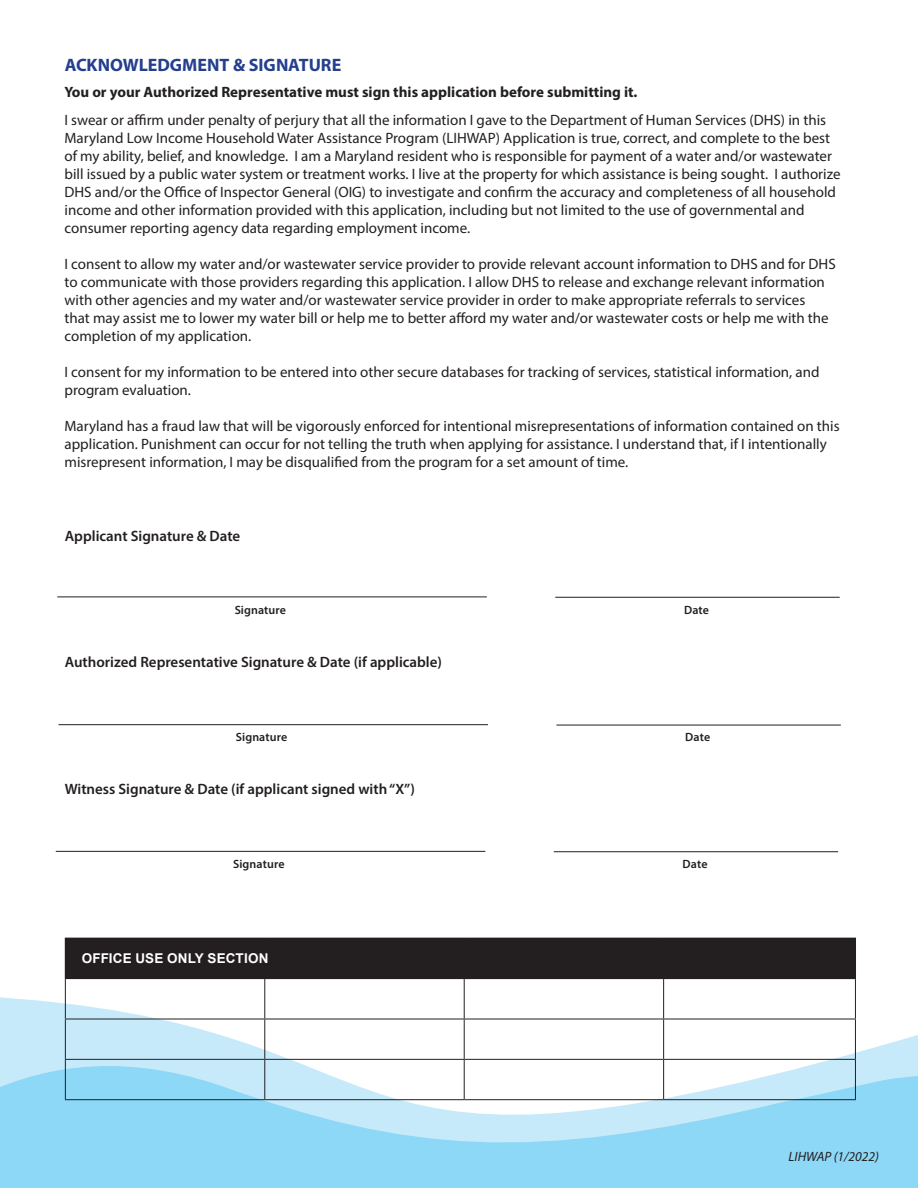
<style>
.page{position:relative;width:918px;height:1188px;background:#fff}
.page>*{position:absolute;margin:0;border:0;box-sizing:border-box;transform-origin:0 0}
.t1{font:700 18px "Myriad Pro";color:#253f8e}
.t2{font:15px/18px "Myriad Pro";color:#231f20}
.t3{font:600 15px "Myriad Pro";color:#231f20}
.t4{font:700 15px "Myriad Pro";color:#231f20}
.t5{font:700 13.5px "Arial";letter-spacing:.01em;color:#fff}
.t6{font:italic 13.5px "Myriad Pro";color:#231f20}
.t7{font:600 12px "Myriad Pro";letter-spacing:.01em;color:#231f20}
</style>
<div class="page">
<svg style="left:0;top:996px;width:918px;height:52px"></svg>
<svg style="left:0;top:1048px;width:918px;height:140px;fill:#8dd7f7"></svg>
<div style="left:65px;top:938px;width:790px;height:41px;background:#231f20"></div>
<hr style="left:664px;top:938px;width:192px;height:1px;background:#231f20">
<hr style="left:855px;top:939px;width:1px;height:39px;background:#231f20">
<hr style="left:664px;top:978px;width:192px;height:1px;background:#231f20">
<hr style="left:65px;top:979px;width:1px;height:40px;background:#231f20">
<hr style="left:264px;top:979px;width:1px;height:40px;background:#231f20">
<hr style="left:464px;top:979px;width:1px;height:40px;background:#231f20">
<hr style="left:663px;top:979px;width:1px;height:40px;background:#231f20">
<hr style="left:855px;top:979px;width:1px;height:40px;background:#231f20">
<hr style="left:65px;top:1019px;width:200px;height:1px;background:#231f20">
<hr style="left:65px;top:1019px;width:1px;height:40px;background:#231f20">
<hr style="left:265px;top:1019px;width:199px;height:1px;background:#231f20">
<hr style="left:264px;top:1019px;width:1px;height:40px;background:#231f20">
<hr style="left:464px;top:1019px;width:200px;height:1px;background:#231f20">
<hr style="left:464px;top:1019px;width:1px;height:40px;background:#231f20">
<hr style="left:664px;top:1019px;width:192px;height:1px;background:#231f20">
<hr style="left:663px;top:1019px;width:1px;height:40px;background:#231f20">
<hr style="left:855px;top:1019px;width:1px;height:40px;background:#231f20">
<hr style="left:65px;top:1059px;width:200px;height:1px;background:#231f20">
<hr style="left:65px;top:1060px;width:1px;height:39px;background:#231f20">
<hr style="left:265px;top:1059px;width:199px;height:1px;background:#231f20">
<hr style="left:264px;top:1060px;width:1px;height:39px;background:#231f20">
<hr style="left:464px;top:1059px;width:200px;height:1px;background:#231f20">
<hr style="left:464px;top:1060px;width:1px;height:39px;background:#231f20">
<hr style="left:664px;top:1059px;width:192px;height:1px;background:#231f20">
<hr style="left:663px;top:1060px;width:1px;height:39px;background:#231f20">
<hr style="left:855px;top:1060px;width:1px;height:39px;background:#231f20">
<hr style="left:65px;top:1099px;width:200px;height:1px;background:#231f20">
<hr style="left:265px;top:1099px;width:199px;height:1px;background:#231f20">
<hr style="left:464px;top:1099px;width:200px;height:1px;background:#231f20">
<hr style="left:664px;top:1099px;width:192px;height:1px;background:#231f20">
<hr style="left:57px;top:597px;width:430px;height:1px;background:#231f20">
<hr style="left:555px;top:597px;width:285px;height:1px;background:#231f20">
<hr style="left:58px;top:724px;width:430px;height:1px;background:#231f20">
<hr style="left:556px;top:725px;width:285px;height:1px;background:#231f20">
<hr style="left:56px;top:851px;width:429px;height:1px;background:#231f20">
<hr style="left:554px;top:851px;width:284px;height:1px;background:#231f20">
<p class="t1" style="left:65px;top:53px;width:278px">ACKNOWLEDGMENT &amp; SIGNATURE</p>
<p class="t4" style="left:64px;top:82px;width:575px">You or your Authorized Representative must sign this application before submitting it.</p>
<p class="t2" style="left:64px;top:111px;width:778px">I swear or affirm under penalty of perjury that all the information I gave to the Department of Human Services (DHS) in this Maryland Low Income Household Water Assistance Program (LIHWAP) Application is true, correct, and complete to the best of my ability, belief, and knowledge. I am a Maryland resident who is responsible for payment of a water and/or wastewater bill issued by a public water system or treatment works. I live at the property for which assistance is being sought. I authorize DHS and/or the Office of Inspector General (OIG) to investigate and confirm the accuracy and completeness of all household income and other information provided with this application, including but not limited to the use of governmental and consumer reporting agency data regarding employment income.</p>
<p class="t2" style="left:64px;top:255px;width:773px">I consent to allow my water and/or wastewater service provider to provide relevant account information to DHS and for DHS to communicate with those providers regarding this application. I allow DHS to release and exchange relevant information with other agencies and my water and/or wastewater service provider in order to make appropriate referrals to services<br>that may assist me to lower my water bill or help me to better afford my water and/or wastewater costs or help me with the completion of my application.</p>
<p class="t2" style="left:64px;top:363px;width:757px">I consent for my information to be entered into other secure databases for tracking of services, statistical information, and program evaluation.</p>
<p class="t2" style="left:64px;top:417px;width:777px">Maryland has a fraud law that will be vigorously enforced for intentional misrepresentations of information contained on this application. Punishment can occur for not telling the truth when applying for assistance. I understand that, if I intentionally misrepresent information, I may be disqualified from the program for a set amount of time.</p>
<p class="t3" style="left:65px;top:526px;width:177px">Applicant Signature &amp; Date</p>
<p class="t7" style="left:235px;top:602px;width:53px">Signature</p>
<p class="t7" style="left:684px;top:602px;width:26px">Date</p>
<p class="t3" style="left:65px;top:653px;width:379px">Authorized Representative Signature &amp; Date (if applicable)</p>
<p class="t7" style="left:236px;top:730px;width:53px">Signature</p>
<p class="t7" style="left:685px;top:730px;width:26px">Date</p>
<p class="t3" style="left:65px;top:780px;width:352px">Witness Signature &amp; Date (if applicant signed with “X”)</p>
<p class="t7" style="left:233px;top:856px;width:53px">Signature</p>
<p class="t7" style="left:683px;top:856px;width:26px">Date</p>
<p class="t5" style="left:82px;top:950px;width:188px">OFFICE USE ONLY SECTION</p>
<p class="t6" style="left:789px;top:1148px;width:92px">LIHWAP (1/2022)</p>
</div>
